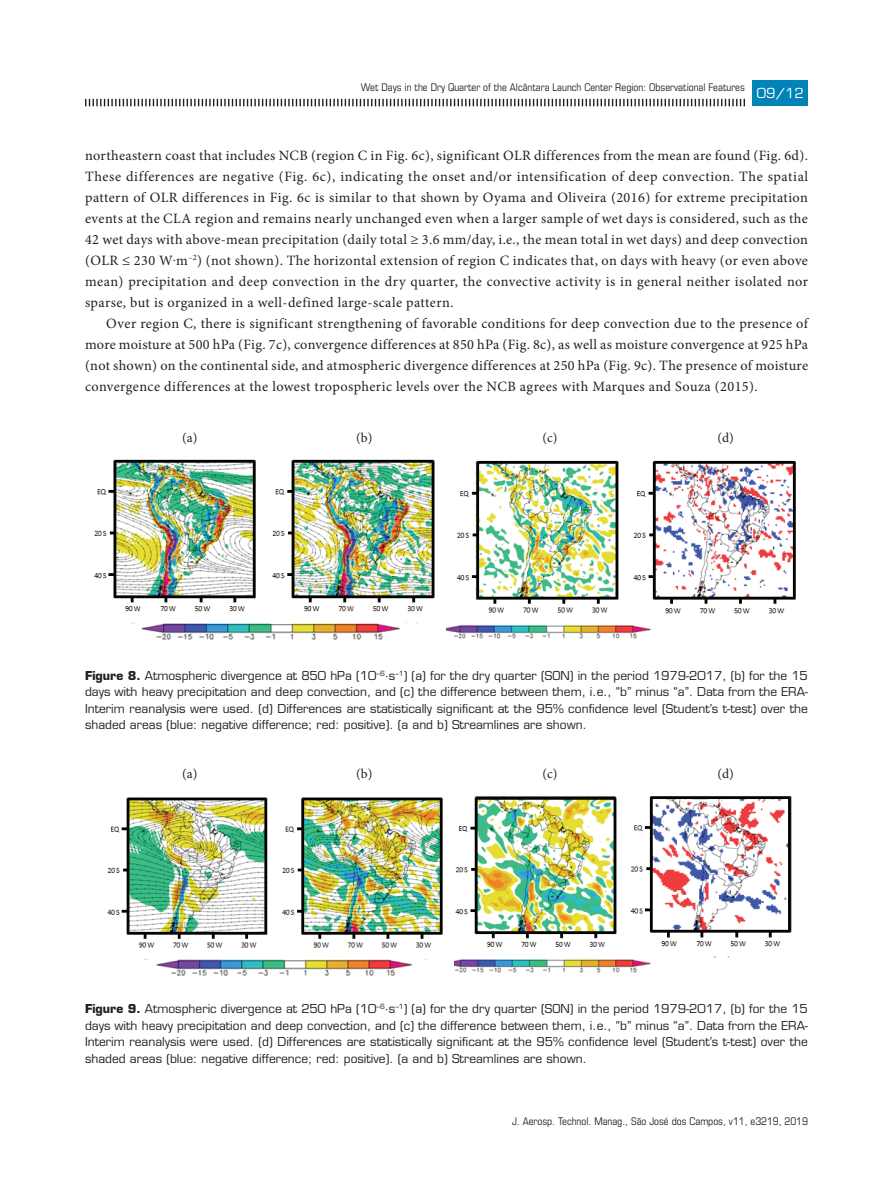
<style>
.page{position:relative;width:893px;height:1191px;background:#fff}
.page>*{position:absolute;margin:0;border:0;box-sizing:border-box;transform-origin:0 0}
.t1{font:14.25px/21px "Minion Pro";letter-spacing:.03em;color:#231f20;text-align:justify}
.t2{font:13.5px "Minion Pro";color:#231f20}
.t3{font:13.5px "Eurostile LT Std";color:#fff}
.t4{font:12px/16.5px "Eurostile LT Std";color:#231f20;text-align:justify}
.t5{font:condensed 10.5px "Eurostile LT Std";color:#231f20}
.s1{font-weight:700}
</style>
<div class="page">
<svg style="left:85px;top:99px;width:660px;height:7px"></svg>
<div style="left:753px;top:81px;width:55px;height:25px;background:#0083b6"></div>
<img style="left:446px;top:460px;width:350px;height:179px">
<img style="left:93px;top:459px;width:342px;height:181px">
<img style="left:454px;top:796px;width:338px;height:177px">
<img style="left:107px;top:797px;width:336px;height:179px">
<p class="t5" style="left:361px;top:81px;width:386px">Wet Days in the Dry Quarter of the Alcântara Launch Center Region: Observational Features</p>
<p class="t3" style="left:757px;top:85px;width:49px">09 12</p>
<p class="t3" style="left:763px;top:85px;width:36px">xx/xx</p>
<p class="t1" style="left:85px;top:144px;width:725px">northeastern coast that includes NCB (region C in Fig. 6c), significant OLR differences from the mean are found (Fig. 6d).<br>These differences are negative (Fig. 6c), indicating the onset and/or intensification of deep convection. The spatial pattern of OLR differences in Fig. 6c is similar to that shown by Oyama and Oliveira (2016) for extreme precipitation events at the CLA region and remains nearly unchanged even when a larger sample of wet days is considered, such as the 42 wet days with above-mean precipitation (daily total ≥ 3.6 mm/day, i.e., the mean total in wet days) and deep convection (OLR ≤ 230 W.m<sup>–2</sup>) (not shown). The horizontal extension of region C indicates that, on days with heavy (or even above mean) precipitation and deep convection in the dry quarter, the convective activity is in general neither isolated nor sparse, but is organized in a well-defined large-scale pattern.</p>
<p class="t1" style="left:85px;top:312px;width:725px;text-indent:21px">Over region C, there is significant strengthening of favorable conditions for deep convection due to the presence of more moisture at 500 hPa (Fig. 7c), convergence differences at 850 hPa (Fig. 8c), as well as moisture convergence at 925 hPa (not shown) on the continental side, and atmospheric divergence differences at 250 hPa (Fig. 9c). The presence of moisture convergence differences at the lowest tropospheric levels over the NCB agrees with Marques and Souza (2015).</p>
<p class="t2" style="left:182px;top:428px;width:17px">(a)</p>
<p class="t2" style="left:356px;top:428px;width:18px">(b)</p>
<p class="t2" style="left:542px;top:428px;width:17px">(c)</p>
<p class="t2" style="left:717px;top:428px;width:18px">(d)</p>
<p class="t4" style="left:85px;top:667px;width:724px"><span class="s1">Figure 8.</span> Atmospheric divergence at 850 hPa (10<sup>–6</sup>·s<sup>–1</sup>) (a) for the dry quarter (SON) in the period 1979-2017, (b) for the 15 days with heavy precipitation and deep convection, and (c) the difference between them, i.e., “b” minus “a”. Data from the ERA-Interim reanalysis were used. (d) Differences are statistically significant at the 95% confidence level (Student’s t-test) over the shaded areas (blue: negative difference; red: positive). (a and b) Streamlines are shown.</p>
<p class="t2" style="left:182px;top:764px;width:17px">(a)</p>
<p class="t2" style="left:356px;top:764px;width:18px">(b)</p>
<p class="t2" style="left:542px;top:764px;width:17px">(c)</p>
<p class="t2" style="left:717px;top:764px;width:18px">(d)</p>
<p class="t4" style="left:85px;top:1000px;width:724px"><span class="s1">Figure 9.</span> Atmospheric divergence at 250 hPa (10<sup>–6</sup>·s<sup>–1</sup>) (a) for the dry quarter (SON) in the period 1979-2017, (b) for the 15 days with heavy precipitation and deep convection, and (c) the difference between them, i.e., “b” minus “a”. Data from the ERA-Interim reanalysis were used. (d) Differences are statistically significant at the 95% confidence level (Student’s t-test) over the shaded areas (blue: negative difference; red: positive). (a and b) Streamlines are shown.</p>
<p class="t5" style="left:512px;top:1114px;width:297px">J. Aerosp. Technol. Manag., São José dos Campos, v11, e3219, 2019</p>
</div>
